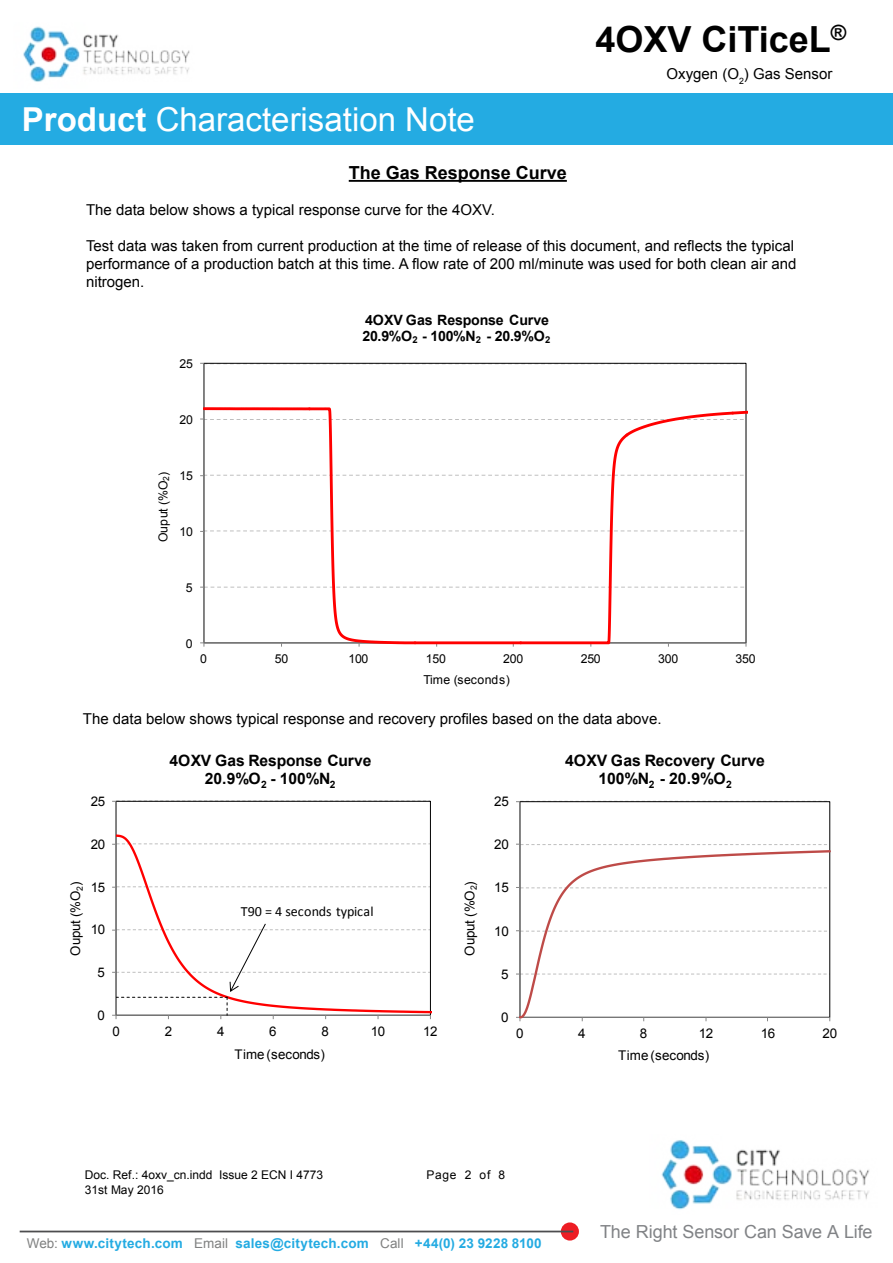
<style>
.page{position:relative;width:893px;height:1263px;background:#fff}
.page>*{position:absolute;margin:0;border:0;box-sizing:border-box;transform-origin:0 0}
.t1{font:700 36px "Arial";color:#000}
.t2{font:33px "Arial";color:#fff}
.t3{font:18px "Arial";letter-spacing:-.005em;color:#818386}
.t4{font:700 18px "Arial";color:#000}
.t5{font:700 15.75px/18.1px "Arial";letter-spacing:-.005em;color:#000;text-align:center}
.t6{font:700 15.6px/18px "Arial";letter-spacing:-.005em;color:#000;text-align:center}
.t7{font:15px/18px "Arial";color:#000}
.t8{font:700 14.1px/16px "Arial";letter-spacing:-.015em;color:#000}
.t9{font:14.1px "Calibri";color:#000}
.t10{font:700 13.5px "Arial";letter-spacing:.015em;color:#24abe2}
.t11{font:13.35px "Arial";letter-spacing:-.025em;color:#000}
.t12{font:13.2px "Arial";letter-spacing:-.025em;color:#000}
.t13{font:12.3px "Arial";letter-spacing:-.02em;color:#000}
.t14{font:12.3px "Arial";letter-spacing:.015em;color:#000}
.t15{font:12px "Arial";color:#000}
.s1{font-weight:700}
.s2{font-weight:400;color:#808181}
</style>
<div class="page">
<img style="left:23px;top:26px;width:167px;height:56px">
<div style="left:0;top:93px;width:893px;height:51px;background:#24abe2"></div>
<img style="left:661px;top:1140px;width:209px;height:70px">
<div style="left:561px;top:1222px;width:18px;height:18px;background:#ed1d24;border-radius:50%"></div>
<hr style="left:20px;top:1230px;width:553px;height:2px;background:#4d4d4f">
<hr style="left:349px;top:180px;width:218px;height:2px;background:#000">
<hr style="left:203px;top:363px;width:1px;height:280px;background:#868686">
<svg style="left:200px;top:363px;width:546px;height:1px"></svg>
<svg style="left:200px;top:391px;width:548px;height:256px"></svg>
<hr style="left:520px;top:802px;width:1px;height:215px;background:#868686">
<svg style="left:516px;top:844px;width:311px;height:1px"></svg>
<svg style="left:516px;top:801px;width:313px;height:1px"></svg>
<svg style="left:520px;top:849px;width:311px;height:170px"></svg>
<hr style="left:116px;top:801px;width:1px;height:214px;background:#868686">
<svg style="left:112px;top:800px;width:318px;height:2px"></svg>
<svg style="left:116px;top:833px;width:315px;height:90px"></svg>
<svg style="left:112px;top:923px;width:319px;height:96px"></svg>
<h2 class="t2" style="left:22px;top:98px;width:454px"><span class="s1">Product</span> Characterisation Note</h2>
<h1 class="t1" style="left:595px;top:15px;width:252px">4OXV CiTiceL<sup>®</sup></h1>
<p class="t7" style="left:667px;top:65px;width:167px">Oxygen (O<sub>2</sub>) Gas Sensor</p>
<p class="t4" style="left:349px;top:161px;width:220px">The Gas Response Curve</p>
<p class="t7" style="left:86px;top:201px;width:410px">The data below shows a typical response curve for the 4OXV.</p>
<p class="t7" style="left:86px;top:237px;width:712px">Test data was taken from current production at the time of release of this document, and reflects the typical performance of a production batch at this time. A flow rate of 200 ml/minute was used for both clean air and nitrogen.</p>
<p class="t13" style="left:179px;top:356px;width:15px">25</p>
<p class="t8" style="left:362px;top:312px;width:189px">4OXV Gas Response Curve<br>20.9%O<sub>2</sub> - 100%N<sub>2</sub> - 20.9%O<sub>2</sub></p>
<p class="t13" style="left:179px;top:412px;width:15px">20</p>
<p class="t13" style="left:155px;top:542px;width:72px;rotate:-90deg">Ouput (%O<sub>2</sub>)</p>
<p class="t13" style="left:179px;top:468px;width:15px">15</p>
<p class="t13" style="left:179px;top:523px;width:15px">10</p>
<p class="t13" style="left:186px;top:579px;width:8px">5</p>
<p class="t13" style="left:186px;top:635px;width:8px">0</p>
<p class="t13" style="left:200px;top:650px;width:8px">0</p>
<p class="t13" style="left:275px;top:650px;width:15px">50</p>
<p class="t13" style="left:348px;top:650px;width:22px">100</p>
<p class="t13" style="left:426px;top:650px;width:22px">150</p>
<p class="t13" style="left:503px;top:650px;width:22px">200</p>
<p class="t13" style="left:581px;top:650px;width:22px">250</p>
<p class="t13" style="left:658px;top:650px;width:22px">300</p>
<p class="t13" style="left:736px;top:650px;width:22px">350</p>
<p class="t14" style="left:423px;top:672px;width:88px">Time (seconds)</p>
<p class="t7" style="left:83px;top:710px;width:580px">The data below shows typical response and recovery profiles based on the data above.</p>
<p class="t12" style="left:91px;top:792px;width:16px">25</p>
<p class="t12" style="left:91px;top:835px;width:16px">20</p>
<p class="t6" style="left:170px;top:752px;width:203px">4OXV Gas Response Curve<br>20.9%O<sub>2</sub> - 100%N<sub>2</sub></p>
<p class="t11" style="left:67px;top:956px;width:75px;rotate:-90deg">Ouput (%O<sub>2</sub>)</p>
<p class="t12" style="left:91px;top:878px;width:16px">15</p>
<p class="t12" style="left:91px;top:921px;width:16px">10</p>
<p class="t12" style="left:98px;top:964px;width:9px">5</p>
<p class="t9" style="left:241px;top:903px;width:135px">T90 = 4 seconds typical</p>
<p class="t12" style="left:98px;top:1007px;width:9px">0</p>
<p class="t12" style="left:112px;top:1022px;width:9px">0</p>
<p class="t12" style="left:165px;top:1022px;width:9px">2</p>
<p class="t12" style="left:217px;top:1022px;width:9px">4</p>
<p class="t12" style="left:269px;top:1022px;width:9px">6</p>
<p class="t12" style="left:322px;top:1022px;width:9px">8</p>
<p class="t12" style="left:371px;top:1022px;width:16px">10</p>
<p class="t12" style="left:423px;top:1022px;width:16px">12</p>
<p class="t12" style="left:235px;top:1046px;width:92px">Time (seconds)</p>
<p class="t11" style="left:461px;top:956px;width:76px;rotate:-90deg">Ouput (%O<sub>2</sub>)</p>
<p class="t11" style="left:494px;top:792px;width:16px">25</p>
<p class="t11" style="left:494px;top:836px;width:16px">20</p>
<p class="t11" style="left:494px;top:879px;width:16px">15</p>
<p class="t11" style="left:494px;top:922px;width:16px">10</p>
<p class="t5" style="left:565px;top:752px;width:201px">4OXV Gas Recovery Curve<br>100%N<sub>2</sub> - 20.9%O<sub>2</sub></p>
<p class="t11" style="left:501px;top:965px;width:9px">5</p>
<p class="t11" style="left:501px;top:1008px;width:9px">0</p>
<p class="t11" style="left:516px;top:1024px;width:9px">0</p>
<p class="t11" style="left:578px;top:1024px;width:9px">4</p>
<p class="t11" style="left:640px;top:1024px;width:9px">8</p>
<p class="t11" style="left:699px;top:1024px;width:16px">12</p>
<p class="t11" style="left:761px;top:1024px;width:16px">16</p>
<p class="t11" style="left:823px;top:1024px;width:16px">20</p>
<p class="t11" style="left:618px;top:1047px;width:93px">Time (seconds)</p>
<p class="t15" style="left:85px;top:1167px;width:240px">Doc. Ref.: 4oxv_cn.indd Issue 2 ECN I 4773</p>
<p class="t15" style="left:426px;top:1167px;width:80px">Page 2 of 8</p>
<p class="t15" style="left:85px;top:1181px;width:80px">31st May 2016</p>
<p class="t10" style="left:27px;top:1234px;width:516px"><span class="s2">Web:</span> www.citytech.com <span class="s2">Email</span> sales@citytech.com <span class="s2">Call</span> +44(0) 23 9228 8100</p>
<p class="t3" style="left:600px;top:1220px;width:274px">The Right Sensor Can Save A Life</p>
</div>
